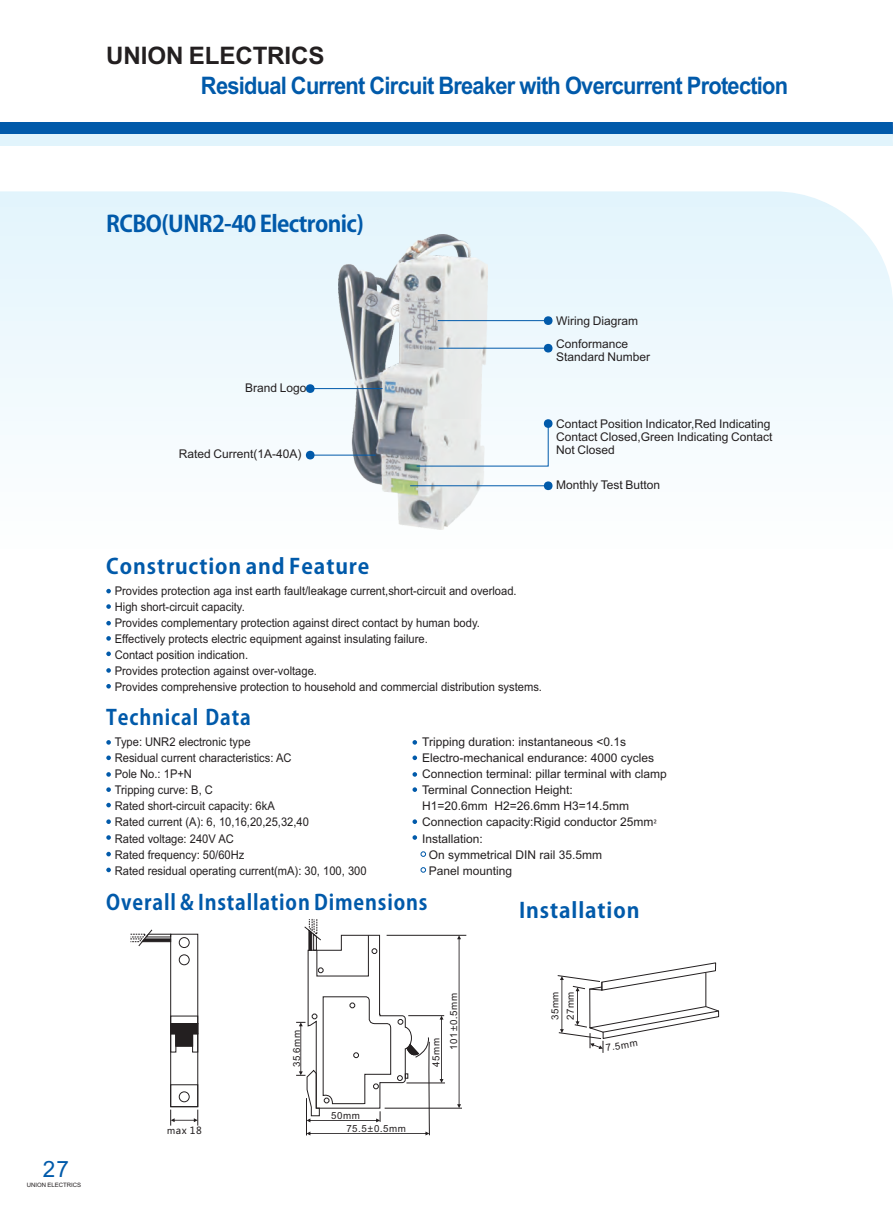
<style>
.page{position:relative;width:893px;height:1212px;background:#fff}
.page>*{position:absolute;margin:0;border:0;box-sizing:border-box;transform-origin:0 0}
.t1{font:700 24.15px "Arial";letter-spacing:-.035em;color:#015aaa;scale:.91 1}
.t2{font:700 24.15px "Arial";letter-spacing:-.005em;color:#231f20}
.t3{font:700 22.5px "Adobe Gothic Std";letter-spacing:-.025em;color:#015aaa}
.t4{font:22.5px "Arial";color:#015aaa}
.t5{font:700 21px "Adobe Gothic Std";letter-spacing:.045em;color:#015aaa;scale:.93 1}
.t6{font:700 21px "Adobe Gothic Std";letter-spacing:.045em;color:#015aaa}
.t7{font:12px/16px "Arial";color:#231f20;scale:.93 1}
.t8{font:12px/13.4px "Arial";color:#231f20}
.t9{font:9.75px/17.7px "Arial";letter-spacing:.055em;color:#231f20}
.t10{font:9.75px "Microsoft Ya Hei";color:#231f20}
.t11{font:6px "Arial";color:#231f20}
.s1{font-family:"Microsoft Ya Hei";font-size:8.55px}
.s2{font-family:"Microsoft Ya Hei";font-size:7.05px}
.s3{font-family:"Arial"}
.s4{font-family:"Microsoft Ya Hei"}
</style>
<div class="page">
<svg style="left:0;top:191px;width:893px;height:300px"></svg>
<div style="left:0;top:122px;width:893px;height:12px;background:#015aaa"></div>
<div style="left:0;top:134px;width:893px;height:12px;background:#e1f4fc"></div>
<div style="left:170px;top:934px;width:28px;height:173px;border:1px solid #231f20"></div>
<div style="left:170px;top:1084px;width:28px;height:23px;border:1px solid #231f20"></div>
<div style="left:170px;top:1033px;width:6px;height:19px;border:1px solid #231f20"></div>
<div style="left:192px;top:1033px;width:6px;height:19px;border:1px solid #231f20"></div>
<svg style="left:170px;top:1023px;width:29px;height:11px"></svg>
<div style="left:175px;top:1033px;width:18px;height:13px;background:#231f20"></div>
<div style="left:179px;top:954px;width:11px;height:11px;border:1px solid #231f20;border-radius:50%"></div>
<div style="left:179px;top:937px;width:11px;height:11px;border:1px solid #231f20;border-radius:50%"></div>
<div style="left:179px;top:1091px;width:11px;height:11px;border:1px solid #231f20;border-radius:50%"></div>
<svg style="left:170px;top:1109px;width:28px;height:16px"></svg>
<div style="left:170px;top:1015px;width:28px;height:9px;border:1px solid #231f20"></div>
<svg style="left:130px;top:929px;width:42px;height:18px"></svg>
<hr style="left:387px;top:935px;width:79px;height:1px;background:#231f20">
<hr style="left:385px;top:1108px;width:77px;height:1px;background:#231f20">
<hr style="left:406px;top:1082px;width:39px;height:1px;background:#231f20">
<hr style="left:408px;top:1015px;width:36px;height:1px;background:#231f20">
<svg style="left:440px;top:1016px;width:3px;height:67px"></svg>
<svg style="left:457px;top:935px;width:4px;height:173px"></svg>
<svg style="left:296px;top:919px;width:134px;height:217px"></svg>
<img style="left:339px;top:235px;width:148px;height:295px">
<svg style="left:106px;top:589px;width:5px;height:4px"></svg>
<svg style="left:106px;top:621px;width:5px;height:4px"></svg>
<svg style="left:106px;top:604px;width:5px;height:5px"></svg>
<svg style="left:106px;top:636px;width:5px;height:5px"></svg>
<svg style="left:106px;top:668px;width:5px;height:5px"></svg>
<svg style="left:106px;top:651px;width:5px;height:5px"></svg>
<svg style="left:106px;top:684px;width:5px;height:4px"></svg>
<svg style="left:106px;top:740px;width:5px;height:5px"></svg>
<svg style="left:106px;top:772px;width:5px;height:5px"></svg>
<svg style="left:106px;top:755px;width:5px;height:5px"></svg>
<svg style="left:106px;top:787px;width:5px;height:5px"></svg>
<svg style="left:106px;top:819px;width:5px;height:5px"></svg>
<svg style="left:106px;top:803px;width:5px;height:4px"></svg>
<svg style="left:106px;top:835px;width:5px;height:5px"></svg>
<svg style="left:106px;top:852px;width:5px;height:4px"></svg>
<svg style="left:106px;top:868px;width:5px;height:4px"></svg>
<svg style="left:412px;top:740px;width:5px;height:5px"></svg>
<svg style="left:412px;top:772px;width:5px;height:5px"></svg>
<svg style="left:412px;top:755px;width:5px;height:5px"></svg>
<svg style="left:412px;top:787px;width:5px;height:5px"></svg>
<svg style="left:412px;top:819px;width:5px;height:5px"></svg>
<svg style="left:412px;top:835px;width:5px;height:5px"></svg>
<svg style="left:421px;top:851px;width:5px;height:6px"></svg>
<svg style="left:421px;top:867px;width:5px;height:6px"></svg>
<hr style="left:309px;top:388px;width:74px;height:1px;background:#015aaa">
<svg style="left:306px;top:384px;width:9px;height:9px"></svg>
<hr style="left:410px;top:485px;width:138px;height:1px;background:#015aaa">
<hr style="left:439px;top:348px;width:109px;height:1px;background:#015aaa">
<svg style="left:544px;top:344px;width:8px;height:8px"></svg>
<svg style="left:544px;top:481px;width:8px;height:9px"></svg>
<hr style="left:310px;top:455px;width:66px;height:1px;background:#015aaa">
<svg style="left:306px;top:451px;width:9px;height:8px"></svg>
<hr style="left:438px;top:320px;width:110px;height:1px;background:#015aaa">
<svg style="left:544px;top:316px;width:8px;height:9px"></svg>
<svg style="left:416px;top:419px;width:136px;height:48px"></svg>
<svg style="left:557px;top:962px;width:162px;height:91px"></svg>
<p class="t2" style="left:106px;top:46px;width:220px">UNION ELECTRICS</p>
<p class="t1" style="left:201px;top:77px;width:647px">Residual Current Circuit Breaker with Overcurrent Protection</p>
<p class="t3" style="left:106px;top:212px;width:259px">RCBO(UNR2-40 Electronic)</p>
<p class="t8" style="left:556px;top:315px;width:84px">Wiring Diagram</p>
<p class="t8" style="left:245px;top:382px;width:63px">Brand Logo</p>
<p class="t8" style="left:179px;top:448px;width:124px">Rated Current(1A-40A)</p>
<p class="t8" style="left:556px;top:338px;width:96px">Conformance<br>Standard Number</p>
<p class="t8" style="left:556px;top:418px;width:218px">Contact Position Indicator,Red Indicating<br>Contact Closed,Green Indicating Contact<br>Not Closed</p>
<p class="t8" style="left:556px;top:479px;width:105px">Monthly Test Button</p>
<p class="t6" style="left:106px;top:556px;width:265px">Construction and Feature</p>
<p class="t7" style="left:115px;top:583px;width:461px">Provides protection aga inst earth fault/leakage current,short-circuit and overload.<br>High short-circuit capacity.<br>Provides complementary protection against direct contact by human body.<br>Effectively protects electric equipment against insulating failure.<br>Contact position indication.<br>Provides protection against over-voltage.<br>Provides comprehensive protection to household and commercial distribution systems.</p>
<p class="t5" style="left:106px;top:706px;width:157px">Technical Data</p>
<p class="t7" style="left:115px;top:735px;width:272px">Type: UNR2 electronic type<br>Residual current characteristics: AC<br>Pole No.: 1P+N<br>Tripping curve: B, C<br>Rated short-circuit capacity: 6kA<br>Rated current (A): 6, 10,16,20,25,32,40<br>Rated voltage: 240V AC<br>Rated frequency: 50/60Hz<br>Rated residual operating current(mA): 30, 100, 300</p>
<p class="t8" style="left:422px;top:736px;width:205px">Tripping duration: instantaneous &lt;0.1s</p>
<p class="t8" style="left:422px;top:752px;width:234px">Electro-mechanical endurance: 4000 cycles</p>
<p class="t8" style="left:422px;top:768px;width:246px">Connection terminal: pillar terminal with clamp</p>
<p class="t8" style="left:422px;top:784px;width:152px">Terminal Connection Height:</p>
<p class="t8" style="left:422px;top:800px;width:209px">H1=20.6mm H2=26.6mm H3=14.5mm</p>
<p class="t8" style="left:422px;top:817px;width:236px">Connection capacity:Rigid conductor 25mm<span class="s1">²</span></p>
<p class="t8" style="left:422px;top:833px;width:62px">Installation:</p>
<p class="t8" style="left:429px;top:849px;width:175px">On symmetrical DIN rail 35.5mm</p>
<p class="t8" style="left:429px;top:865px;width:85px">Panel mounting</p>
<p class="t5" style="left:106px;top:891px;width:347px">Overall &amp; Installation Dimensions</p>
<p class="t6" style="left:519px;top:899px;width:122px">Installation</p>
<p class="t4" style="left:43px;top:1160px;width:28px">27</p>
<p class="t11" style="left:27px;top:1182px;width:56px">UNION ELECTRICS</p>
<p class="t9" style="left:289px;top:1067px;width:38px;rotate:-90deg">35<span class="s2">.</span>6mm</p>
<p class="t9" style="left:331px;top:1107px;width:30px">50mm</p>
<p class="t10" style="left:167px;top:1126px;width:36px"><span class="s3">m</span>ax 18</p>
<p class="t9" style="left:346px;top:1120px;width:61px">75.5<span class="s4">±</span>0<span class="s4">.</span>5mm</p>
<p class="t9" style="left:428px;top:1049px;width:58px;text-indent:-17px;rotate:-90deg">45mm<br>101<span class="s4">±</span>0<span class="s4">.</span>5mm</p>
<p class="t9" style="left:548px;top:1020px;width:30px;line-height:15.5px;rotate:-90deg">35mm<br>27mm</p>
<p class="t9" style="left:605px;top:1040px;width:33px;rotate:-9deg">7.5mm</p>
</div>
